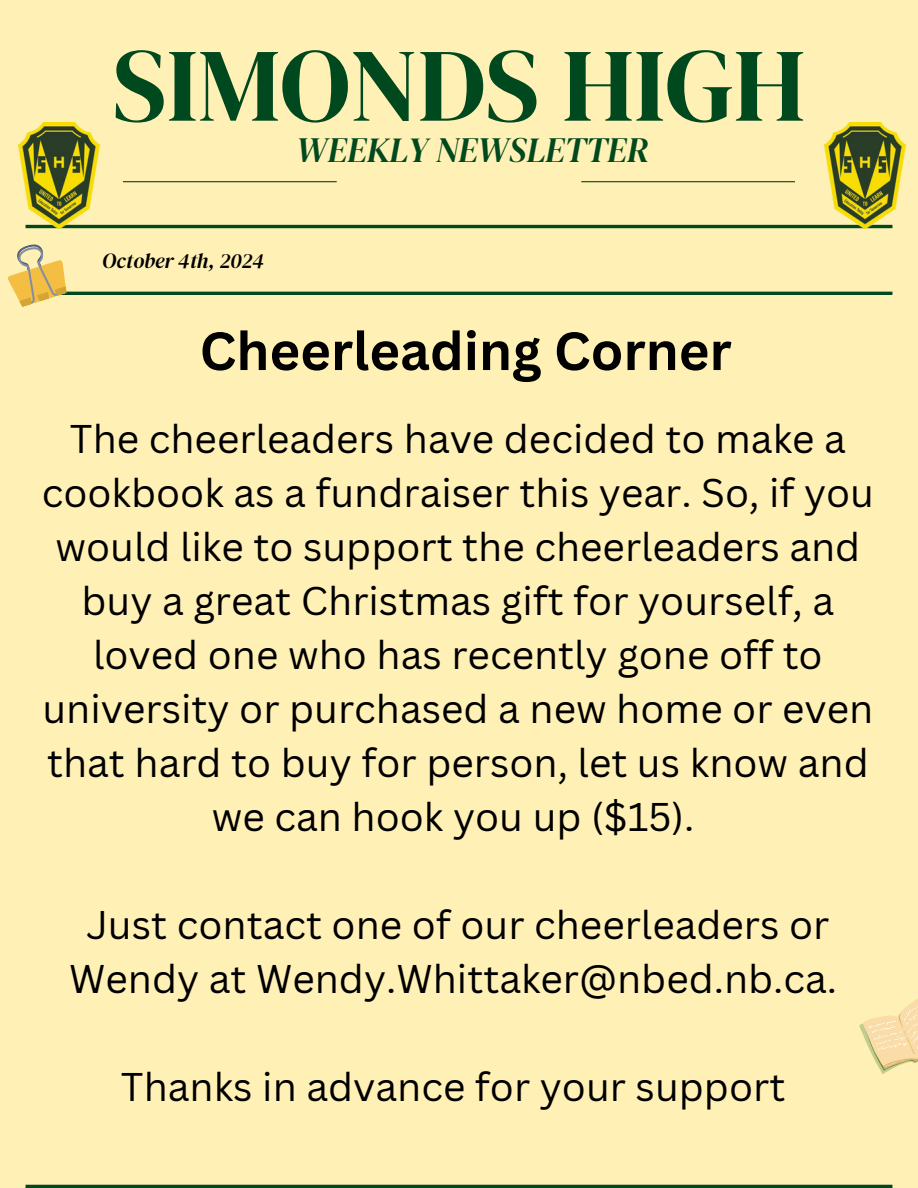
<style>
.page{position:relative;width:918px;height:1188px;background:#fff0b5}
.page>*{position:absolute;margin:0;border:0;box-sizing:border-box;transform-origin:0 0}
.t1{font:103.95px "DM Serif Display";color:#00491f}
.t2{font:700 52.5px "Canva Sans";color:#000}
.t3{font:39px/54px "Canva Sans";color:#000;text-align:center}
.t4{font:italic 35.25px "DM Serif Display";color:#00491f}
.t5{font:italic 21.15px "DM Serif Display";color:#000}
</style>
<div class="page">
<hr style="left:123px;top:181px;width:214px;height:1px;background:#00491f">
<hr style="left:26px;top:225px;width:866px;height:3px;background:#00491f">
<hr style="left:26px;top:292px;width:866px;height:3px;background:#00491f">
<hr style="left:26px;top:1185px;width:866px;height:3px;background:#00491f">
<hr style="left:581px;top:181px;width:214px;height:1px;background:#00491f">
<svg style="left:859px;top:999px;width:59px;height:75px"></svg>
<svg style="left:8px;top:244px;width:64px;height:63px"></svg>
<img style="left:812px;top:123px;width:94px;height:105px">
<img style="left:18px;top:123px;width:94px;height:106px">
<h1 class="t1" style="left:113px;top:13px;width:694px">SIMONDS HIGH</h1>
<h3 class="t4" style="left:296px;top:125px;width:355px">WEEKLY NEWSLETTER</h3>
<p class="t5" style="left:102px;top:246px;width:163px">October 4th, 2024</p>
<p class="t2" style="left:200px;top:314px;width:534px">Cheerleading Corner</p>
<h2 class="t3" style="left:42px;top:411px;width:834px">The cheerleaders have decided to make a cookbook as a fundraiser this year. So, if you would like to support the cheerleaders and buy a great Christmas gift for yourself, a loved one who has recently gone off to university or purchased a new home or even that hard to buy for person, let us know and we can hook you up ($15).</h2>
<h4 class="t3" style="left:69px;top:897px;width:770px">Just contact one of our cheerleaders or<br>Wendy at Wendy.Whittaker@nbed.nb.ca.</h4>
<h4 class="t3" style="left:121px;top:1059px;width:666px">Thanks in advance for your support</h4>
</div>
